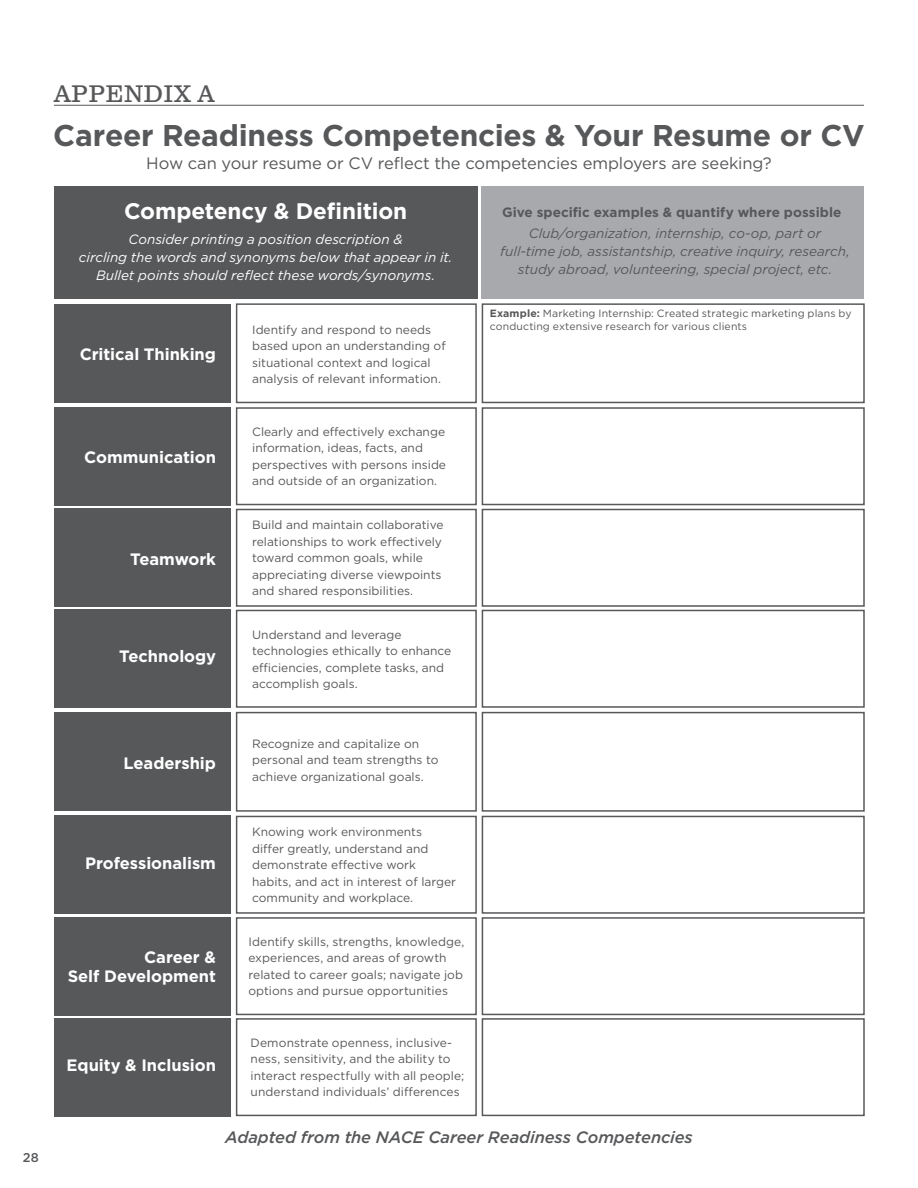
<style>
.page{position:relative;width:918px;height:1188px;background:#fff}
.page>*{position:absolute;margin:0;border:0;box-sizing:border-box;transform-origin:0 0}
.body{font:700 30px "Gotham";letter-spacing:-.01em;color:#57585a}
.Subhead_Underuled{font:24px "Clarendon Text Pro";letter-spacing:.025em;color:#57585a}
.body-2{font:700 22.5px "Gotham";letter-spacing:-.005em;color:#fff}
.body-3{font:700 16.5px/19.5px "Gotham";letter-spacing:-.005em;color:#fff;text-align:right}
.body-4{font:16.5px "Gotham";letter-spacing:-.01em;color:#57585a}
.body-5{font:italic 500 16.5px "Gotham";letter-spacing:-.005em;color:#57585a}
.body-6{font:italic 13.5px/18px "Gotham";color:#57585a;text-align:center}
.body-7{font:italic 13.5px/18px "Gotham";color:#fff;text-align:center}
.body-8{font:700 13.5px "Gotham";letter-spacing:.005em;color:#57585a}
.t1{font:500 12.75px "Gotham";color:#57585a}
.CHART_TEXT{font:12px/16.5px "Gotham";color:#57585a}
.body-9{font:12px/16.5px "Gotham";letter-spacing:.005em;color:#57585a}
.body-10{font:10.5px/13.5px "Gotham";letter-spacing:.01em;color:#57585a}
.s1{font-weight:700}
</style>
<div class="page">
<div style="left:482px;top:187px;width:382px;height:112px;background:#a8a9ad"></div>
<div style="left:54px;top:187px;width:423px;height:112px;background:#57585a"></div>
<div style="left:54px;top:304px;width:176px;height:99px;background:#57585a"></div>
<div style="left:54px;top:712px;width:176px;height:99px;background:#57585a"></div>
<div style="left:54px;top:407px;width:177px;height:98px;background:#57585a"></div>
<div style="left:54px;top:816px;width:177px;height:98px;background:#57585a"></div>
<div style="left:54px;top:509px;width:177px;height:98px;background:#57585a"></div>
<div style="left:54px;top:917px;width:177px;height:98px;background:#57585a"></div>
<div style="left:54px;top:610px;width:177px;height:98px;background:#57585a"></div>
<div style="left:54px;top:1018px;width:177px;height:98px;background:#57585a"></div>
<div style="left:236px;top:303px;width:241px;height:100px;border:2px solid #57585a"></div>
<div style="left:236px;top:712px;width:241px;height:100px;border:2px solid #57585a"></div>
<div style="left:236px;top:407px;width:241px;height:98px;border:2px solid #57585a"></div>
<div style="left:236px;top:816px;width:241px;height:98px;border:2px solid #57585a"></div>
<div style="left:236px;top:509px;width:241px;height:98px;border:2px solid #57585a"></div>
<div style="left:236px;top:917px;width:241px;height:98px;border:2px solid #57585a"></div>
<div style="left:236px;top:610px;width:241px;height:98px;border:2px solid #57585a"></div>
<div style="left:236px;top:1018px;width:241px;height:98px;border:2px solid #57585a"></div>
<div style="left:482px;top:303px;width:383px;height:100px;border:2px solid #57585a"></div>
<div style="left:482px;top:712px;width:383px;height:100px;border:2px solid #57585a"></div>
<div style="left:482px;top:407px;width:383px;height:98px;border:2px solid #57585a"></div>
<div style="left:482px;top:816px;width:383px;height:98px;border:2px solid #57585a"></div>
<div style="left:482px;top:509px;width:383px;height:98px;border:2px solid #57585a"></div>
<div style="left:482px;top:917px;width:383px;height:98px;border:2px solid #57585a"></div>
<div style="left:482px;top:610px;width:383px;height:98px;border:2px solid #57585a"></div>
<div style="left:482px;top:1018px;width:383px;height:98px;border:2px solid #57585a"></div>
<hr style="left:54px;top:105px;width:810px;height:1px;background:#57585a">
<p class="Subhead_Underuled" style="left:54px;top:79px;width:162px">APPENDIX A</p>
<p class="body" style="left:53px;top:115px;width:813px">Career Readiness Competencies &amp; Your Resume or CV</p>
<p class="body-4" style="left:146px;top:152px;width:627px">How can your resume or CV reflect the competencies employers are seeking?</p>
<p class="body-2" style="left:124px;top:196px;width:285px">Competency &amp; Definition</p>
<p class="body-8" style="left:502px;top:203px;width:341px">Give specific examples &amp; quantify where possible</p>
<p class="body-7" style="left:128px;top:230px;width:276px">Consider printing a position description &amp;</p>
<p class="body-7" style="left:79px;top:248px;width:375px">circling the words and synonyms below that appear in it.<br>Bullet points should reflect these words/synonyms.</p>
<p class="body-3" style="left:80px;top:344px;width:138px">Critical Thinking</p>
<p class="body-3" style="left:84px;top:448px;width:133px">Communication</p>
<p class="body-3" style="left:130px;top:550px;width:87px">Teamwork</p>
<p class="body-3" style="left:119px;top:646px;width:98px">Technology</p>
<p class="CHART_TEXT" style="left:252px;top:321px;width:195px">Identify and respond to needs based upon an understanding of situational context and logical analysis of relevant information.</p>
<p class="CHART_TEXT" style="left:252px;top:423px;width:194px">Clearly and effectively exchange</p>
<p class="CHART_TEXT" style="left:252px;top:440px;width:172px">information, ideas, facts, and</p>
<p class="CHART_TEXT" style="left:252px;top:456px;width:195px">perspectives with persons inside</p>
<p class="CHART_TEXT" style="left:252px;top:473px;width:186px">and outside of an organization.</p>
<p class="CHART_TEXT" style="left:252px;top:516px;width:193px">Build and maintain collaborative</p>
<p class="CHART_TEXT" style="left:252px;top:533px;width:191px">relationships to work effectively toward common goals, while appreciating diverse viewpoints and shared responsibilities.</p>
<p class="CHART_TEXT" style="left:252px;top:626px;width:201px">Understand and leverage technologies ethically to enhance efficiencies, complete tasks, and accomplish goals.</p>
<p class="body-6" style="left:500px;top:224px;width:351px">Club/organization, internship, co-op, part or full-time job, assistantship, creative inquiry, research, study abroad, volunteering, special project, etc.</p>
<p class="body-10" style="left:490px;top:306px;width:363px"><span class="s1">Example:</span> Marketing Internship: Created strategic marketing plans by conducting extensive research for various clients</p>
<p class="t1" style="left:23px;top:1149px;width:18px">28</p>
<p class="body-3" style="left:123px;top:753px;width:94px">Leadership</p>
<p class="CHART_TEXT" style="left:252px;top:735px;width:188px">Recognize and capitalize on personal and team strengths to achieve organizational goals.</p>
<p class="body-3" style="left:85px;top:853px;width:132px">Professionalism</p>
<p class="body-3" style="left:68px;top:947px;width:150px">Career &amp;<br>Self Development</p>
<p class="CHART_TEXT" style="left:252px;top:823px;width:205px">Knowing work environments differ greatly, understand and demonstrate effective work habits, and act in interest of larger community and workplace.</p>
<p class="body-9" style="left:248px;top:933px;width:218px">Identify skills, strengths, knowledge, experiences, and areas of growth related to career goals; navigate job options and pursue opportunities</p>
<p class="body-3" style="left:67px;top:1055px;width:151px">Equity &amp; Inclusion</p>
<p class="body-9" style="left:251px;top:1034px;width:215px">Demonstrate openness, inclusive&shy;ness, sensitivity, and the ability to interact respectfully with all people; understand individuals’ differences</p>
<p class="body-5" style="left:225px;top:1126px;width:469px">Adapted from the NACE Career Readiness Competencies</p>
</div>
